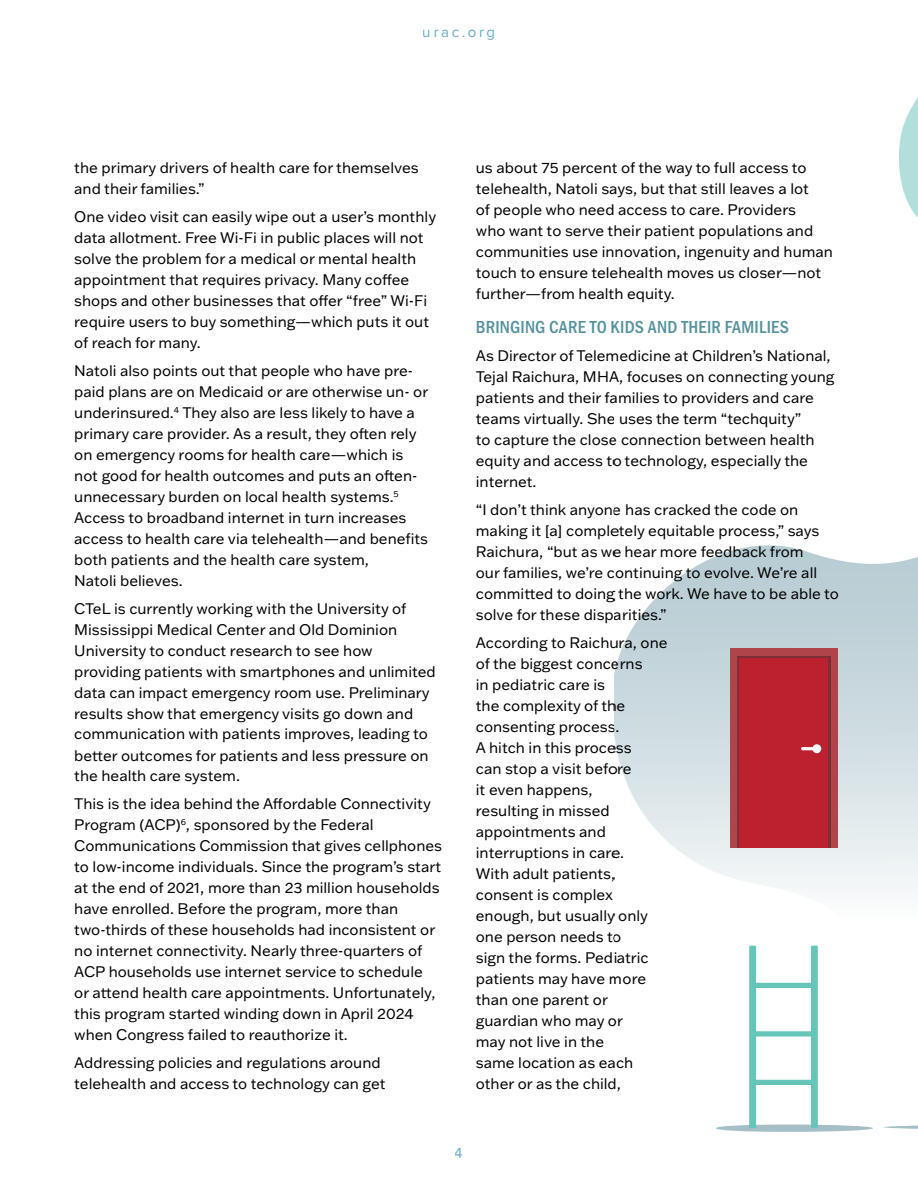
<style>
.page{position:relative;width:918px;height:1188px;background:#fff}
.page>*{position:absolute;margin:0;border:0;box-sizing:border-box;transform-origin:0 0}
.t1{font:500 18px "Franklin Gothic URW Cond";letter-spacing:.01em;color:#54919e}
.t2{font:15px/21px "Franklin Gothic ATF";color:#000}
.t3{font:15px "Proxima Nova";letter-spacing:.175em;color:#0375a3}
</style>
<div class="page">
<svg style="left:614px;top:545px;width:304px;height:344px"></svg>
<svg style="left:884px;top:1125px;width:34px;height:4px"></svg>
<div style="left:730px;top:648px;width:107px;height:200px;background:#af444a"></div>
<div style="left:737px;top:656px;width:93px;height:192px;background:linear-gradient(to right,#bb212f,#bb212f)"></div>
<div style="left:739px;top:659px;width:89px;height:189px;background:#bb212f"></div>
<div style="left:812px;top:744px;width:9px;height:9px;background:#fff;border-radius:50%"></div>
<svg style="left:801px;top:747px;width:12px;height:3px"></svg>
<svg style="left:716px;top:945px;width:157px;height:187px"></svg>
<p class="t3" style="left:423px;top:21px;width:74px">urac.org</p>
<p class="t2" style="left:74px;top:157px;width:346px">the primary drivers of health care for themselves and their families.”</p>
<p class="t2" style="left:74px;top:206px;width:363px">One video visit can easily wipe out a user’s monthly data allotment. Free Wi-Fi in public places will not solve the problem for a medical or mental health appointment that requires privacy. Many coffee shops and other businesses that offer “free” Wi-Fi require users to buy something—which puts it out of reach for many.</p>
<p class="t2" style="left:74px;top:359px;width:356px">Natoli also points out that people who have pre&shy;paid plans are on Medicaid or are otherwise un- or underinsured.<sup>4</sup> They also are less likely to have a primary care provider. As a result, they often rely on emergency rooms for health care—which is not good for health outcomes and puts an often&shy;unnecessary burden on local health systems.<sup>5<br></sup>Access to broadband internet in turn increases access to health care via telehealth—and benefits both patients and the health care system,<br>Natoli believes.</p>
<p class="t2" style="left:74px;top:597px;width:363px">CTeL is currently working with the University of Mississippi Medical Center and Old Dominion University to conduct research to see how providing patients with smartphones and unlimited data can impact emergency room use. Preliminary results show that emergency visits go down and communication with patients improves, leading to better outcomes for patients and less pressure on the health care system.</p>
<p class="t2" style="left:74px;top:793px;width:369px">This is the idea behind the Affordable Connectivity Program (ACP)<sup>6</sup>, sponsored by the Federal Communications Commission that gives cellphones to low-income individuals. Since the program’s start at the end of 2021, more than 23 million households have enrolled. Before the program, more than two-thirds of these households had inconsistent or no internet connectivity. Nearly three-quarters of ACP households use internet service to schedule<br>or attend health care appointments. Unfortunately, this program started winding down in April 2024 when Congress failed to reauthorize it.</p>
<p class="t2" style="left:74px;top:1052px;width:313px">Addressing policies and regulations around telehealth and access to technology can get</p>
<p class="t2" style="left:476px;top:157px;width:359px">us about 75 percent of the way to full access to telehealth, Natoli says, but that still leaves a lot<br>of people who need access to care. Providers<br>who want to serve their patient populations and communities use innovation, ingenuity and human touch to ensure telehealth moves us closer—not further—from health equity.</p>
<p class="t1" style="left:476px;top:314px;width:315px">BRINGING CARE TO KIDS AND THEIR FAMILIES</p>
<p class="t2" style="left:476px;top:345px;width:360px">As Director of Telemedicine at Children’s National, Tejal Raichura, MHA, focuses on connecting young patients and their families to providers and care teams virtually. She uses the term “techquity”<br>to capture the close connection between health equity and access to technology, especially the internet.</p>
<p class="t2" style="left:476px;top:499px;width:365px">“I don’t think anyone has cracked the code on making it [a] completely equitable process,” says Raichura, “but as we hear more feedback from<br>our families, we’re continuing to evolve. We’re all committed to doing the work. We have to be able to solve for these disparities.”</p>
<p class="t2" style="left:476px;top:631px;width:193px">According to Raichura, one of the biggest concerns<br>in pediatric care is<br>the complexity of the consenting process.<br>A hitch in this process<br>can stop a visit before<br>it even happens,<br>resulting in missed appointments and interruptions in care.<br>With adult patients, consent is complex enough, but usually only one person needs to<br>sign the forms. Pediatric patients may have more than one parent or guardian who may or<br>may not live in the<br>same location as each other or as the child,</p>
<p class="t3" style="left:455px;top:1141px;width:10px">4</p>
</div>
